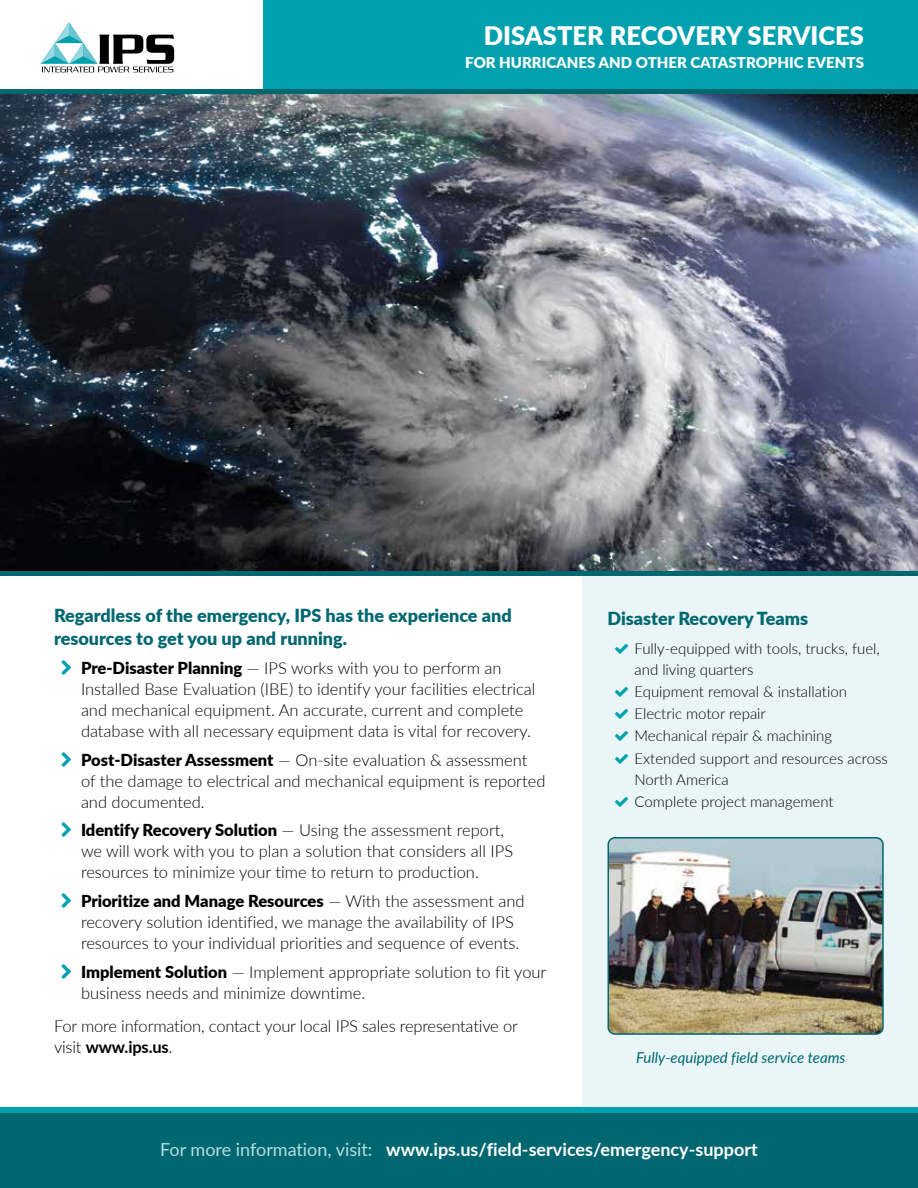
<style>
.page{position:relative;width:918px;height:1188px;background:#fff}
.page>*{position:absolute;margin:0;border:0;box-sizing:border-box;transform-origin:0 0}
.t1{font:900 25.5px "Lato";color:#fff}
.t2{font:900 18px/22.5px "Lato";color:#006771}
.t3{font:700 18px "Lato";color:#fff}
.t4{font:300 16.5px/21px "Lato";color:#000}
.t5{font:300 15px/21.8px "Lato";color:#000}
.t6{font:900 15px "Lato";color:#fff}
.t7{font:italic 15px "Lato";color:#006771}
.s1{font-weight:900}
.s2{font-weight:700}
.s3{font-weight:400;color:#b4dee3}
</style>
<div class="page">
<div style="left:582px;top:576px;width:336px;height:612px;background:#e9f5f6"></div>
<div style="left:187px;top:0;width:731px;height:90px;background:#00a0af"></div>
<div style="left:0;top:0;width:263px;height:90px;background:#fff"></div>
<svg style="left:40px;top:22px;width:134px;height:50px"></svg>
<div style="left:0;top:571px;width:918px;height:5px;background:#006771"></div>
<div style="left:0;top:90px;width:918px;height:5px;background:#006771"></div>
<img style="left:608px;top:838px;width:273px;height:196px">
<div style="left:608px;top:837px;width:276px;height:198px;border:2px solid #006771;border-radius:7px"></div>
<div style="left:0;top:1107px;width:918px;height:81px;background:#006771"></div>
<div style="left:0;top:1107px;width:918px;height:5px;background:#00a0af"></div>
<img style="left:0;top:95px;width:918px;height:476px">
<h1 class="t1" style="left:484px;top:17px;width:382px">DISASTER RECOVERY SERVICES</h1>
<p class="t6" style="left:465px;top:51px;width:400px">FOR HURRICANES AND OTHER CATASTROPHIC EVENTS</p>
<p class="t2" style="left:54px;top:604px;width:459px">Regardless of the emergency, IPS has the experience and resources to get you up and running.</p>
<p class="t4" style="left:81px;top:657px;width:456px"><span class="s1">Pre-Disaster Planning</span> — IPS works with you to perform an Installed Base Evaluation (IBE) to identify your facilities electrical and mechanical equipment. An accurate, current and complete database with all necessary equipment data is vital for recovery.</p>
<p class="t4" style="left:81px;top:749px;width:466px"><span class="s1">Post-Disaster Assessment</span> — On-site evaluation &amp; assessment of the damage to electrical and mechanical equipment is reported and documented.</p>
<p class="t4" style="left:81px;top:819px;width:434px"><span class="s1">Identify Recovery Solution</span> — Using the assessment report, we will work with you to plan a solution that considers all IPS resources to minimize your time to return to production.</p>
<p class="t4" style="left:81px;top:890px;width:445px"><span class="s1">Prioritize and Manage Resources</span> — With the assessment and recovery solution identified, we manage the availability of IPS resources to your individual priorities and sequence of events.</p>
<p class="t4" style="left:81px;top:961px;width:467px"><span class="s1">Implement Solution</span> — Implement appropriate solution to fit your business needs and minimize downtime.</p>
<p class="t4" style="left:54px;top:1015px;width:465px">For more information, contact your local IPS sales representative or visit <span class="s2">www.ips.us</span>.</p>
<p class="t2" style="left:608px;top:607px;width:202px">Disaster Recovery Teams</p>
<p class="t5" style="left:634px;top:637px;width:255px">Fully-equipped with tools, trucks, fuel, and living quarters<br>Equipment removal &amp; installation<br>Electric motor repair<br>Mechanical repair &amp; machining<br>Extended support and resources across<br>North America<br>Complete project management</p>
<p class="t7" style="left:636px;top:1046px;width:211px">Fully-equipped field service teams</p>
<p class="t3" style="left:160px;top:1137px;width:599px"><span class="s3">For more information, visit:</span> www.ips.us/field-services/emergency-support</p>
</div>
